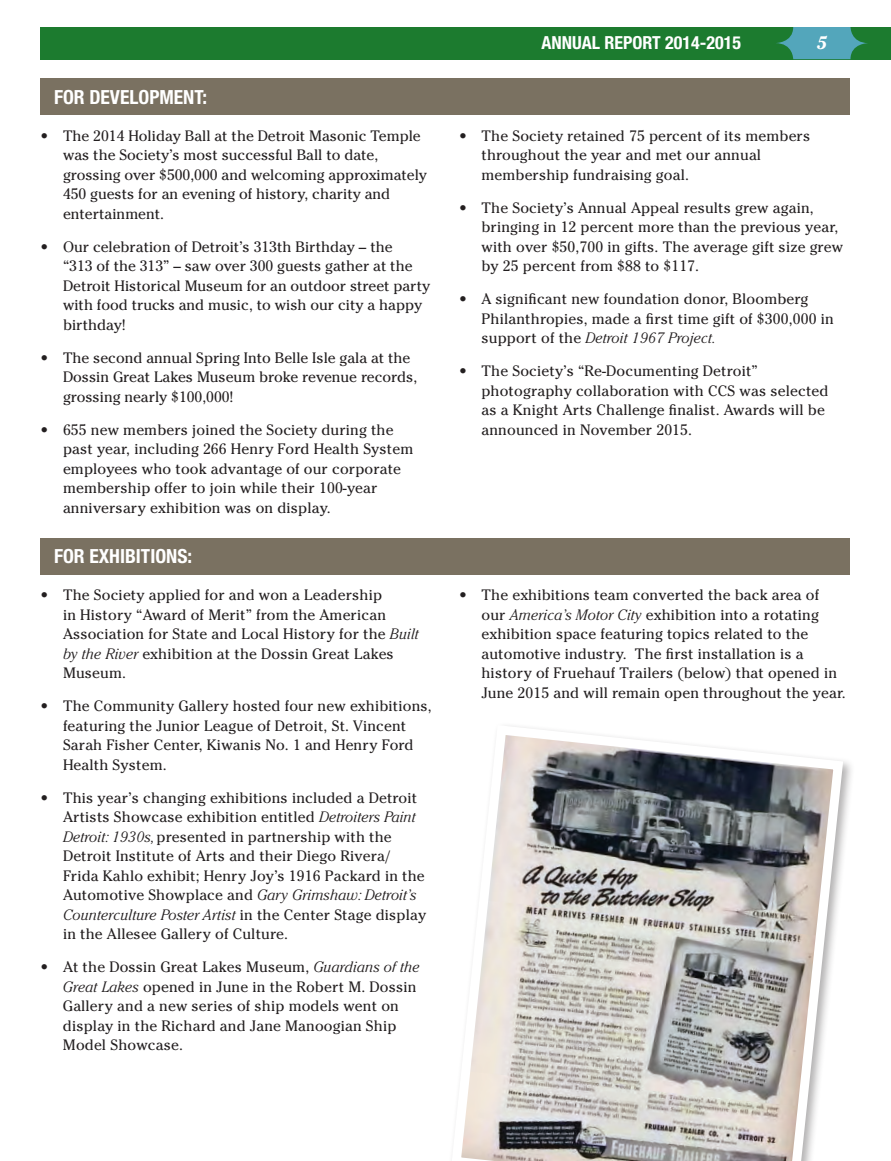
<style>
.page{position:relative;width:891px;height:1161px;background:#fff}
.page>*{position:absolute;margin:0;border:0;box-sizing:border-box;transform-origin:0 0}
.t1{font:700 condensed 19.5px "Helvetica Neue LT Std";color:#fff}
.t2{font:700 condensed 18px "Helvetica Neue LT Std";color:#fff}
.t3{font:italic 700 18px "Cheltenham Std";color:#fff}
.t4{font:15px/19.5px "Cheltenham Std";letter-spacing:.01em;color:#231f20}
.s1{font-weight:300;font-style:italic}
</style>
<div class="page">
<div style="left:40px;top:27px;width:851px;height:32px;background:#1c7b2f"></div>
<svg style="left:776px;top:27px;width:92px;height:32px"></svg>
<div style="left:40px;top:538px;width:810px;height:37px;background:#7a7161"></div>
<div style="left:40px;top:78px;width:810px;height:37px;background:#7a7161"></div>
<svg style="left:461px;top:726px;width:387px;height:435px"></svg>
<p class="t1" style="left:54px;top:85px;width:155px">FOR DEVELOPMENT:</p>
<p class="t4" style="left:63px;top:126px;width:366px;text-indent:-22px">• The 2014 Holiday Ball at the Detroit Masonic Temple was the Society’s most successful Ball to date, grossing over $500,000 and welcoming approximately 450 guests for an evening of history, charity and entertainment.</p>
<p class="t4" style="left:63px;top:237px;width:369px;text-indent:-22px">• Our celebration of Detroit’s 313th Birthday – the<br>“313 of the 313” – saw over 300 guests gather at the Detroit Historical Museum for an outdoor street party with food trucks and music, to wish our city a happy birthday!</p>
<p class="t4" style="left:63px;top:348px;width:356px;text-indent:-22px">• The second annual Spring Into Belle Isle gala at the<br>Dossin Great Lakes Museum broke revenue records, grossing nearly $100,000!</p>
<p class="t4" style="left:63px;top:420px;width:352px;text-indent:-22px">• 655 new members joined the Society during the past year, including 266 Henry Ford Health System employees who took advantage of our corporate membership offer to join while their 100-year anniversary exhibition was on display.</p>
<p class="t1" style="left:54px;top:544px;width:140px">FOR EXHIBITIONS:</p>
<p class="t4" style="left:63px;top:585px;width:357px;text-indent:-22px">• The Society applied for and won a Leadership<br>in History “Award of Merit” from the American Association for State and Local History for the <span class="s1">Built by the River</span> exhibition at the Dossin Great Lakes Museum.</p>
<p class="t4" style="left:63px;top:696px;width:370px;text-indent:-22px">• The Community Gallery hosted four new exhibitions, featuring the Junior League of Detroit, St. Vincent Sarah Fisher Center, Kiwanis No. 1 and Henry Ford Health System.</p>
<p class="t4" style="left:63px;top:788px;width:365px;text-indent:-22px">• This year’s changing exhibitions included a Detroit Artists Showcase exhibition entitled <span class="s1">Detroiters Paint Detroit: 1930s,</span> presented in partnership with the Detroit Institute of Arts and their Diego Rivera/ Frida Kahlo exhibit; Henry Joy’s 1916 Packard in the Automotive Showplace and <span class="s1">Gary Grimshaw: Detroit’s Counterculture Poster Artist</span> in the Center Stage display in the Allesee Gallery of Culture.</p>
<p class="t4" style="left:63px;top:957px;width:358px;text-indent:-22px">• At the Dossin Great Lakes Museum, <span class="s1">Guardians of the Great Lakes</span> opened in June in the Robert M. Dossin Gallery and a new series of ship models went on display in the Richard and Jane Manoogian Ship Model Showcase.</p>
<p class="t2" style="left:542px;top:32px;width:201px">ANNUAL REPORT 2014-2015</p>
<p class="t3" style="left:817px;top:32px;width:12px">5</p>
<p class="t4" style="left:482px;top:126px;width:330px;text-indent:-22px">• The Society retained 75 percent of its members throughout the year and met our annual membership fundraising goal.</p>
<p class="t4" style="left:482px;top:198px;width:363px;text-indent:-22px">• The Society’s Annual Appeal results grew again, bringing in 12 percent more than the previous year, with over $50,700 in gifts. The average gift size grew by 25 percent from $88 to $117.</p>
<p class="t4" style="left:482px;top:290px;width:354px;text-indent:-22px">• A significant new foundation donor, Bloomberg<br>Philanthropies, made a first time gift of $300,000 in support of the <span class="s1">Detroit 1967 Project.</span></p>
<p class="t4" style="left:482px;top:362px;width:349px;text-indent:-22px">• The Society’s “Re-Documenting Detroit” photography collaboration with CCS was selected as a Knight Arts Challenge finalist. Awards will be announced in November 2015.</p>
<p class="t4" style="left:482px;top:585px;width:366px;text-indent:-22px">• The exhibitions team converted the back area of our <span class="s1">America’s Motor City</span> exhibition into a rotating exhibition space featuring topics related to the automotive industry. The first installation is a history of Fruehauf Trailers (below) that opened in June 2015 and will remain open throughout the year.</p>
</div>
